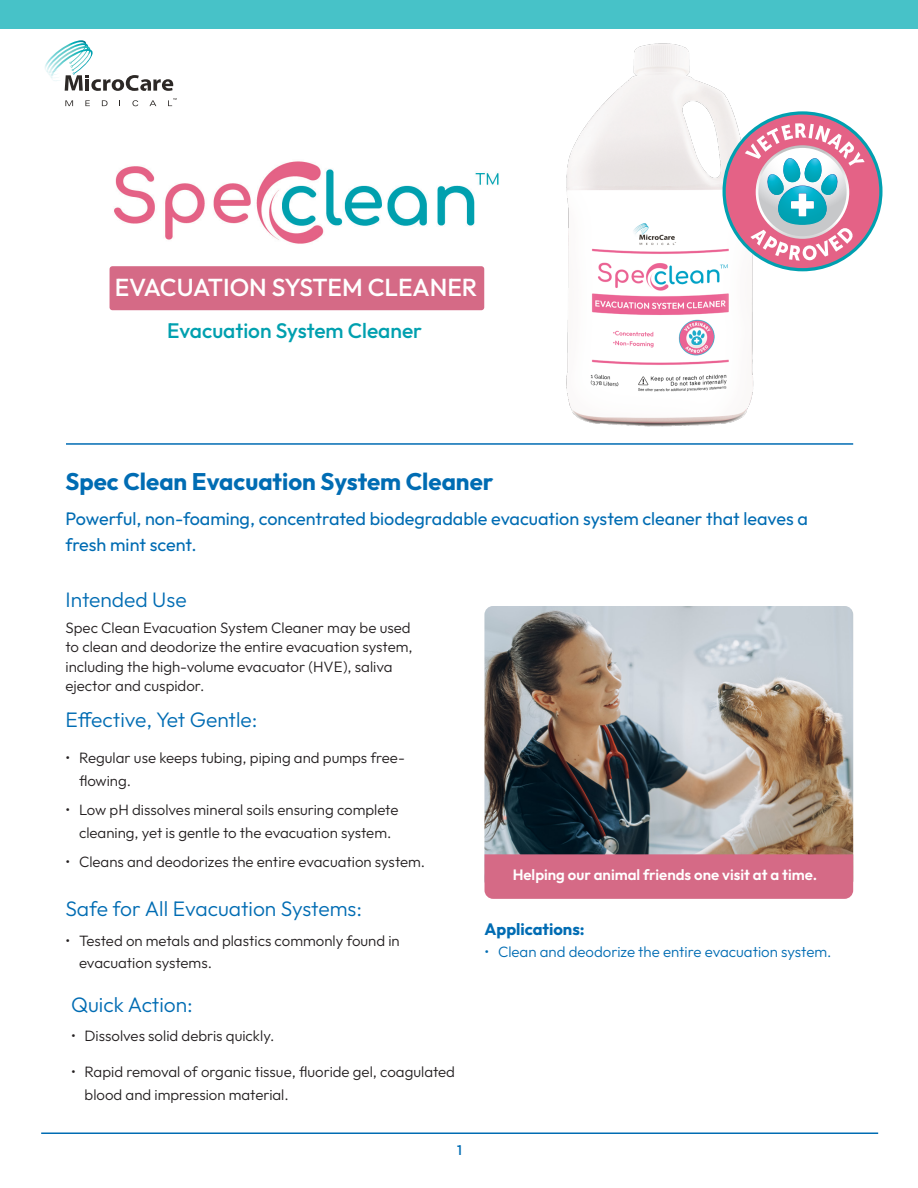
<style>
.page{position:relative;width:918px;height:1188px;background:#fff}
.page>*{position:absolute;margin:0;border:0;box-sizing:border-box;transform-origin:0 0}
.t1{font:500 24.6px "Outfit";color:#fff}
.H2_Subhead{font:700 24px "Outfit";color:#006cb3}
.Body{font:300 21px "Outfit";color:#006cb3}
.Product_Type{font:500 21px "Outfit";color:#00a0af}
.Leader{font:18px/25.5px "Outfit";color:#006cb3}
.H4{font:700 16.5px "Outfit";color:#006cb3}
.Body-2{font:300 15px/22.5px "Outfit";color:#231f20}
.t2{font:300 15px "Outfit";color:#006cb3}
.Caption_-_Ko{font:600 15px "Outfit";color:#fff}
.t3{font:500 13.5px "Outfit";color:#006cb3}
</style>
<div class="page">
<hr style="left:41px;top:1132px;width:837px;height:2px;background:#006cb3">
<div style="left:0;top:0;width:918px;height:28px;background:#47c2c8"></div>
<hr style="left:66px;top:443px;width:787px;height:2px;background:#006cb3">
<img style="left:484px;top:606px;width:369px;height:248px">
<svg style="left:45px;top:40px;width:128px;height:51px"></svg>
<svg style="left:65px;top:100px;width:8px;height:6px"></svg>
<svg style="left:85px;top:100px;width:5px;height:6px"></svg>
<svg style="left:102px;top:100px;width:6px;height:6px"></svg>
<svg style="left:132px;top:100px;width:6px;height:6px"></svg>
<svg style="left:149px;top:100px;width:7px;height:6px"></svg>
<svg style="left:168px;top:98px;width:9px;height:8px"></svg>
<img style="left:114px;top:161px;width:378px;height:83px">
<div style="left:110px;top:266px;width:374px;height:44px;background:#d56a86;border-radius:3px"></div>
<div style="left:484px;top:854px;width:369px;height:45px;background:#d56a86"></div>
<img style="left:492px;top:28px;width:380px;height:399px">
<div style="left:723px;top:111px;width:160px;height:160px;border:4px solid #00a0b0;border-radius:50%"></div>
<div style="left:726px;top:115px;width:153px;height:153px;background:#e46286;border-radius:50%"></div>
<svg style="left:745px;top:123px;width:120px;height:138px"></svg>
<p class="t1" style="left:115px;top:271px;width:364px">EVACUATION SYSTEM CLEANER</p>
<p class="Product_Type" style="left:167px;top:317px;width:257px">Evacuation System Cleaner</p>
<p class="H2_Subhead" style="left:66px;top:466px;width:429px">Spec Clean Evacuation System Cleaner</p>
<p class="Leader" style="left:66px;top:507px;width:744px">Powerful, non-foaming, concentrated biodegradable evacuation system cleaner that leaves a fresh mint scent.</p>
<h3 class="Body" style="left:66px;top:586px;width:123px">Intended Use</h3>
<p class="Body-2" style="left:66px;top:618px;width:349px;line-height:19.5px">Spec Clean Evacuation System Cleaner may be used to clean and deodorize the entire evacuation system, including the high-volume evacuator (HVE), saliva ejector and cuspidor.</p>
<p class="Body" style="left:66px;top:707px;width:194px">Effective, Yet Gentle:</p>
<p class="Body-2" style="left:79px;top:747px;width:328px;text-indent:-14px">• Regular use keeps tubing, piping and pumps free&shy;flowing.</p>
<p class="Body-2" style="left:66px;top:799px;width:334px;text-align:center">• Low pH dissolves mineral soils ensuring complete cleaning, yet is gentle to the evacuation system.</p>
<p class="Body-2" style="left:66px;top:851px;width:361px">• Cleans and deodorizes the entire evacuation system.</p>
<h3 class="Body" style="left:66px;top:896px;width:298px">Safe for All Evacuation Systems:</h3>
<p class="Body-2" style="left:79px;top:930px;width:322px;text-indent:-14px">• Tested on metals and plastics commonly found in evacuation systems.</p>
<h3 class="Body" style="left:71px;top:992px;width:123px">Quick Action:</h3>
<p class="Body-2" style="left:71px;top:1025px;width:205px">• Dissolves solid debris quickly.</p>
<p class="Body-2" style="left:85px;top:1061px;width:372px;text-indent:-14px">• Rapid removal of organic tissue, fluoride gel, coagulated blood and impression material.</p>
<p class="t3" style="left:457px;top:1141px;width:6px">1</p>
<p class="Caption_-_Ko" style="left:513px;top:865px;width:306px">Helping our animal friends one visit at a time.</p>
<p class="H4" style="left:484px;top:918px;width:102px">Applications:</p>
<p class="t2" style="left:484px;top:942px;width:349px">• Clean and deodorize the entire evacuation system.</p>
</div>
